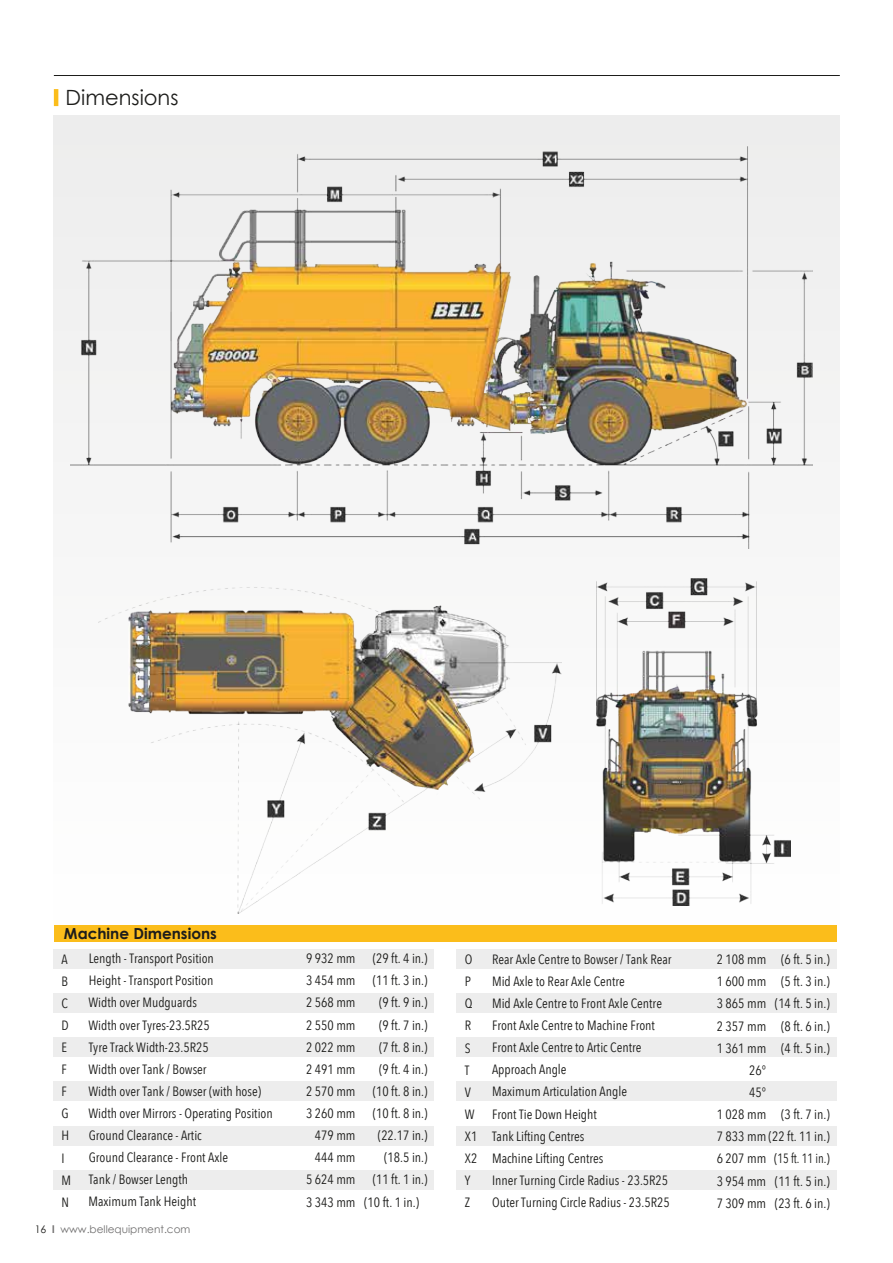
<style>
.page{position:relative;width:893px;height:1263px;background:#fff}
.page>*{position:absolute;margin:0;border:0;box-sizing:border-box;transform-origin:0 0}
.t1{font:21px "Century Gothic";color:#1d1d1b}
.t2{font:700 15.3px "Century Gothic";color:#1d1d1b}
.t3{font:13.5px/22px "Avenir Next Condensed";color:#1d1d1b}
.t4{font:10.5px "Century Gothic";color:#706f6f}
.s1{color:#1d1d1b}
.s2{font-weight:700}
</style>
<div class="page">
<hr style="left:54px;top:89px;width:4px;height:17px;background:#fbbd1b">
<hr style="left:54px;top:75px;width:786px;height:1px;background:#1d1d1b">
<div style="left:53px;top:115px;width:787px;height:833px;background:#f7f7f7"></div>
<div style="left:53px;top:1170px;width:381px;height:20px;background:#ededed"></div>
<div style="left:53px;top:949px;width:381px;height:20px;background:#ededed"></div>
<div style="left:53px;top:993px;width:381px;height:20px;background:#ededed"></div>
<div style="left:53px;top:1037px;width:381px;height:20px;background:#ededed"></div>
<div style="left:53px;top:1081px;width:381px;height:20px;background:#ededed"></div>
<div style="left:53px;top:1125px;width:381px;height:20px;background:#ededed"></div>
<div style="left:456px;top:1170px;width:380px;height:20px;background:#ededed"></div>
<div style="left:456px;top:949px;width:380px;height:20px;background:#ededed"></div>
<div style="left:456px;top:993px;width:380px;height:20px;background:#ededed"></div>
<div style="left:456px;top:1037px;width:380px;height:20px;background:#ededed"></div>
<div style="left:456px;top:1081px;width:380px;height:20px;background:#ededed"></div>
<div style="left:456px;top:1125px;width:380px;height:20px;background:#ededed"></div>
<div style="left:54px;top:925px;width:782px;height:17px;background:#fbbd1b"></div>
<img style="left:597px;top:578px;width:193px;height:328px">
<img style="left:99px;top:587px;width:463px;height:327px">
<img style="left:70px;top:147px;width:742px;height:401px">
<h1 class="t1" style="left:66px;top:85px;width:115px">Dimensions</h1>
<p class="t2" style="left:64px;top:924px;width:154px">Machine Dimensions</p>
<p class="t3" style="left:62px;top:947px;width:11px">A<br>B<br>C<br>D<br>E<br>F<br>F<br>G<br>H<br>I<br>M<br>N</p>
<p class="t3" style="left:306px;top:947px;width:51px">9 932 mm</p>
<p class="t3" style="left:373px;top:947px;width:56px">(29 ft. 4 in.)</p>
<p class="t3" style="left:88px;top:947px;width:186px">Length - Transport Position<br>Height - Transport Position<br>Width over Mudguards<br>Width over Tyres-23.5R25<br>Tyre Track Width-23.5R25<br>Width over Tank / Bowser<br>Width over Tank / Bowser (with hose)<br>Width over Mirrors - Operating Position<br>Ground Clearance - Artic<br>Ground Clearance - Front Axle<br>Tank / Bowser Length<br>Maximum Tank Height</p>
<p class="t3" style="left:306px;top:969px;width:51px">3 454 mm</p>
<p class="t3" style="left:373px;top:969px;width:56px">(11 ft. 3 in.)</p>
<p class="t3" style="left:306px;top:991px;width:51px">2 568 mm</p>
<p class="t3" style="left:379px;top:991px;width:50px">(9 ft. 9 in.)</p>
<p class="t3" style="left:306px;top:1013px;width:51px">2 550 mm</p>
<p class="t3" style="left:379px;top:1013px;width:50px">(9 ft. 7 in.)</p>
<p class="t3" style="left:306px;top:1035px;width:51px">2 022 mm</p>
<p class="t3" style="left:379px;top:1035px;width:50px">(7 ft. 8 in.)</p>
<p class="t3" style="left:306px;top:1057px;width:51px">2 491 mm</p>
<p class="t3" style="left:379px;top:1057px;width:50px">(9 ft. 4 in.)</p>
<p class="t3" style="left:306px;top:1079px;width:51px">2 570 mm</p>
<p class="t3" style="left:373px;top:1079px;width:56px">(10 ft. 8 in.)</p>
<p class="t3" style="left:306px;top:1102px;width:51px">3 260 mm</p>
<p class="t3" style="left:373px;top:1102px;width:56px">(10 ft. 8 in.)</p>
<p class="t3" style="left:315px;top:1124px;width:42px">479 mm</p>
<p class="t3" style="left:378px;top:1124px;width:51px">(22.17 in.)</p>
<p class="t3" style="left:315px;top:1146px;width:42px">444 mm</p>
<p class="t3" style="left:384px;top:1146px;width:45px">(18.5 in.)</p>
<p class="t3" style="left:306px;top:1168px;width:51px">5 624 mm</p>
<p class="t3" style="left:306px;top:1168px;width:123px;text-indent:67px">(11 ft. 1 in.)<br>3 343 mm (10 ft. 1 in.)</p>
<p class="t4" style="left:35px;top:1223px;width:157px"><span class="s1">16</span> <span class="s2">l</span> www.bellequipment.com</p>
<p class="t3" style="left:492px;top:947px;width:181px">Rear Axle Centre to Bowser / Tank Rear<br>Mid Axle to Rear Axle Centre<br>Mid Axle Centre to Front Axle Centre<br>Front Axle Centre to Machine Front<br>Front Axle Centre to Artic Centre<br>Approach Angle<br>Maximum Articulation Angle<br>Front Tie Down Height<br>Tank Lifting Centres<br>Machine Lifting Centres<br>Inner Turning Circle Radius - 23.5R25<br>Outer Turning Circle Radius - 23.5R25</p>
<p class="t3" style="left:465px;top:948px;width:14px">O<br>P<br>Q<br>R<br>S<br>T<br>V<br>W<br>X1<br>X2<br>Y<br>Z</p>
<p class="t3" style="left:717px;top:948px;width:114px">2 108 mm (6 ft. 5 in.)</p>
<p class="t3" style="left:717px;top:970px;width:114px">1 600 mm (5 ft. 3 in.)</p>
<p class="t3" style="left:717px;top:992px;width:114px">3 865 mm (14 ft. 5 in.)</p>
<p class="t3" style="left:717px;top:1014px;width:114px">2 357 mm (8 ft. 6 in.)</p>
<p class="t3" style="left:717px;top:1036px;width:114px">1 361 mm (4 ft. 5 in.)</p>
<p class="t3" style="left:749px;top:1058px;width:18px">26°</p>
<p class="t3" style="left:749px;top:1080px;width:18px">45°</p>
<p class="t3" style="left:717px;top:1102px;width:114px">1 028 mm (3 ft. 7 in.)</p>
<p class="t3" style="left:717px;top:1125px;width:114px">7 833 mm (22 ft. 11 in.)</p>
<p class="t3" style="left:717px;top:1147px;width:114px">6 207 mm (15 ft. 11 in.)</p>
<p class="t3" style="left:717px;top:1169px;width:114px">3 954 mm (11 ft. 5 in.)</p>
<p class="t3" style="left:717px;top:1191px;width:114px">7 309 mm (23 ft. 6 in.)</p>
</div>
